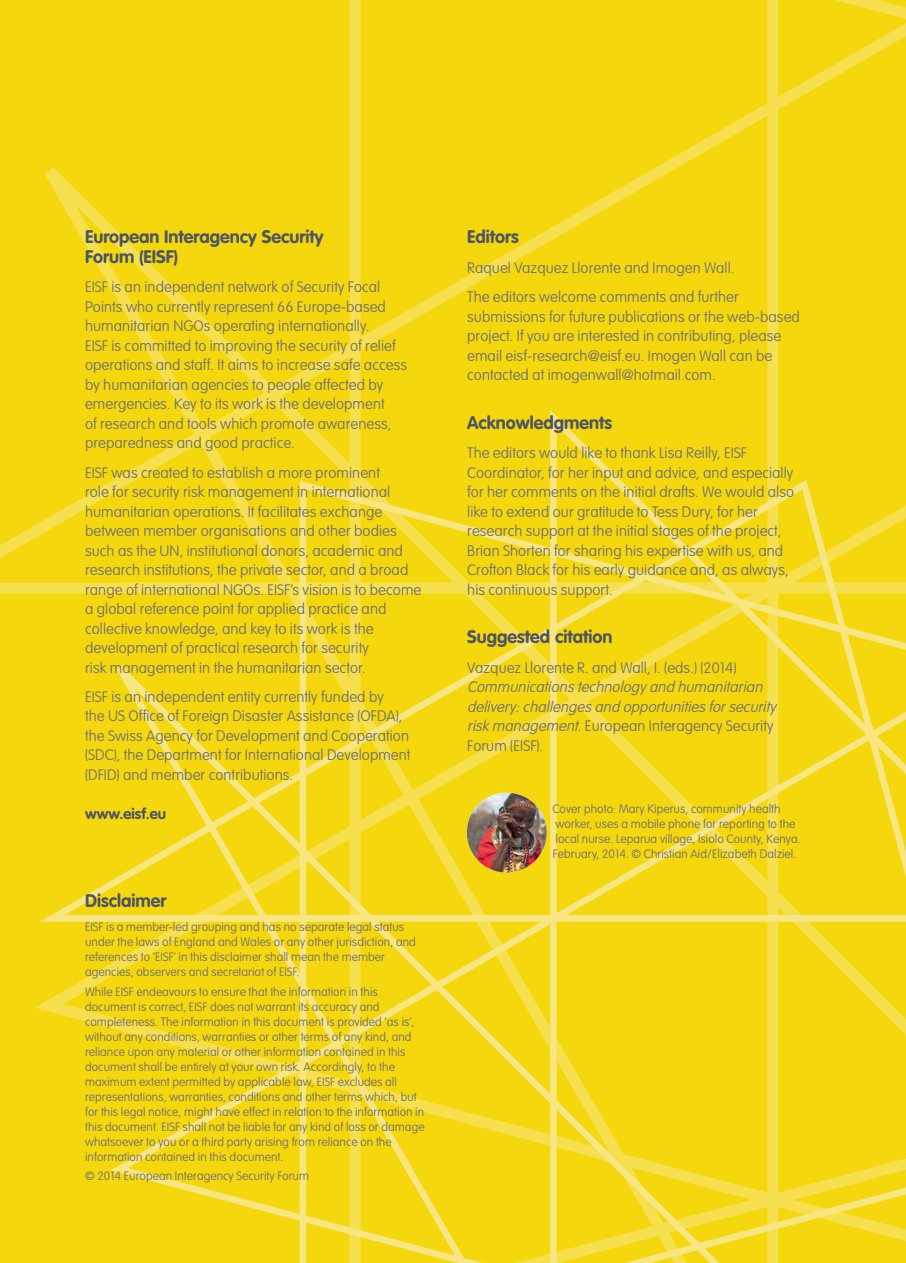
<style>
.page{position:relative;width:906px;height:1263px;background:#f4d80d}
.page>*{position:absolute;margin:0;border:0;box-sizing:border-box;transform-origin:0 0}
.t1{font:700 18px/19.5px "VAG Rounded Std";color:#4c5465}
.t2{font:100 15px/19.5px "VAG Rounded Std";letter-spacing:.005em;color:#717074}
.t3{font:italic 100 15px/19.5px "VAG Rounded Std";color:#717074}
.t4{font:700 15px "VAG Rounded Std";color:#4c5465}
.t5{font:100 12px/15px "VAG Rounded Std";letter-spacing:.005em;color:#717074}
.s1{font-style:normal}
</style>
<div class="page">
<img style="left:41px;top:411px;width:865px;height:852px">
<img style="left:467px;top:793px;width:80px;height:80px">
<p class="t1" style="left:85px;top:228px;width:240px">European Interagency Security<br>Forum (EISF)</p>
<p class="t2" style="left:85px;top:278px;width:323px">EISF is an independent network of Security Focal Points who currently represent 66 Europe-based humanitarian NGOs operating internationally.<br>EISF is committed to improving the security of relief operations and staff. It aims to increase safe access by humanitarian agencies to people affected by emergencies. Key to its work is the development<br>of research and tools which promote awareness, preparedness and good practice.</p>
<p class="t2" style="left:85px;top:463px;width:338px">EISF was created to establish a more prominent<br>role for security risk management in international humanitarian operations. It facilitates exchange between member organisations and other bodies such as the UN, institutional donors, academic and research institutions, the private sector, and a broad range of international NGOs. EISF’s vision is to become a global reference point for applied practice and collective knowledge, and key to its work is the development of practical research for security<br>risk management in the humanitarian sector.</p>
<p class="t2" style="left:85px;top:687px;width:327px">EISF is an independent entity currently funded by<br>the US Office of Foreign Disaster Assistance (OFDA), the Swiss Agency for Development and Cooperation (SDC), the Department for International Development (DFID) and member contributions.</p>
<p class="t4" style="left:85px;top:805px;width:83px">www.eisf.eu</p>
<p class="t1" style="left:85px;top:891px;width:83px">Disclaimer</p>
<p class="t5" style="left:85px;top:920px;width:332px">EISF is a member-led grouping and has no separate legal status under the laws of England and Wales or any other jurisdiction, and references to ‘EISF’ in this disclaimer shall mean the member agencies, observers and secretariat of EISF.</p>
<p class="t5" style="left:85px;top:984px;width:341px">While EISF endeavours to ensure that the information in this document is correct, EISF does not warrant its accuracy and completeness. The information in this document is provided ‘as is’, without any conditions, warranties or other terms of any kind, and reliance upon any material or other information contained in this document shall be entirely at your own risk. Accordingly, to the maximum extent permitted by applicable law, EISF excludes all representations, warranties, conditions and other terms which, but for this legal notice, might have effect in relation to the information in this document. EISF shall not be liable for any kind of loss or damage whatsoever to you or a third party arising from reliance on the information contained in this document.</p>
<p class="t5" style="left:85px;top:1168px;width:225px">© 2014 European Interagency Security Forum</p>
<p class="t1" style="left:467px;top:228px;width:53px">Editors</p>
<p class="t2" style="left:467px;top:253px;width:273px;line-height:29.2px">Raquel Vazquez Llorente and Imogen Wall.<br>The editors welcome comments and further</p>
<p class="t2" style="left:467px;top:307px;width:334px">submissions for future publications or the web-based project. If you are interested in contributing, please email eisf-research@eisf.eu. Imogen Wall can be contacted at imogenwall@hotmail.com.</p>
<p class="t1" style="left:467px;top:413px;width:147px">Acknowledgments</p>
<p class="t2" style="left:467px;top:443px;width:328px">The editors would like to thank Lisa Reilly, EISF Coordinator, for her input and advice, and especially for her comments on the initial drafts. We would also like to extend our gratitude to Tess Dury, for her research support at the initial stages of the project, Brian Shorten for sharing his expertise with us, and Crofton Black for his early guidance and, as always, his continuous support.</p>
<p class="t1" style="left:467px;top:628px;width:147px">Suggested citation</p>
<p class="t2" style="left:467px;top:658px;width:271px">Vazquez Llorente R. and Wall, I. (eds.) (2014)</p>
<p class="t3" style="left:467px;top:677px;width:314px">Communicationstechnologyand humanitarian delivery:challengesand opportunitiesforsecurity riskmanagement<span class="s1">. European Interagency Security Forum (EISF).</span></p>
<p class="t5" style="left:552px;top:801px;width:250px">Cover photo: Mary Kiperus, community health worker, uses a mobile phone for reporting to the local nurse. Leparua village, Isiolo County, Kenya.<br>February, 2014. © Christian Aid/Elizabeth Dalziel.</p>
</div>
